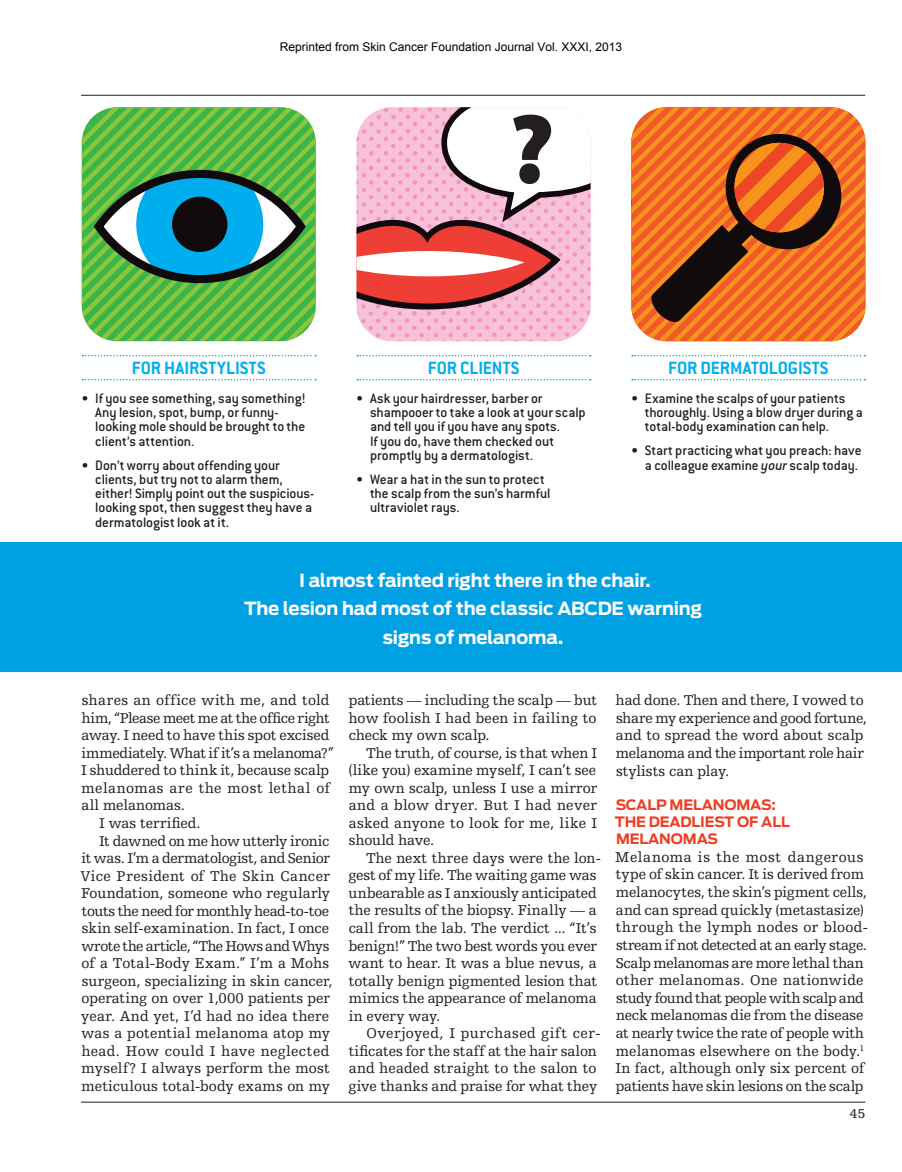
<style>
.page{position:relative;width:902px;height:1172px;background:#fff}
.page>*{position:absolute;margin:0;border:0;box-sizing:border-box;transform-origin:0 0}
.t1{font:700 19.5px "Conduit ITC";letter-spacing:.005em;color:#00aeef}
.t2{font:700 18px/28.5px "Antenna";letter-spacing:-.015em;color:#fff;text-align:center}
.t3{font:15px/17.5px "Humanist Slabserif 712 BT";color:#231f20}
.t4{font:500 15px/14.2px "Conduit ITC";letter-spacing:-.005em;color:#231f20}
.t5{font:15px "Humanist Slabserif 712 BT";letter-spacing:-.02em;color:#231f20}
.t6{font:15px "Humanist Slabserif 712 BT";letter-spacing:-.03em;color:#231f20}
.t7{font:15px "Humanist Slabserif 712 BT";letter-spacing:.025em;color:#231f20}
.t8{font:15px "Humanist Slabserif 712 BT";letter-spacing:-.025em;color:#231f20}
.t9{font:15px "Humanist Slabserif 712 BT";letter-spacing:-.035em;color:#231f20}
.t10{font:15px "Humanist Slabserif 712 BT";letter-spacing:.02em;color:#231f20}
.t11{font:15px "Humanist Slabserif 712 BT";letter-spacing:.035em;color:#231f20}
.t12{font:700 14.25px/16.8px "Antenna";letter-spacing:-.01em;color:#ef3e22}
.t13{font:13.5px "Humanist Slabserif 712 BT";color:#231f20}
.t14{font:12px "Arial";color:#000}
.s1{font-style:italic}
</style>
<div class="page">
<hr style="left:81px;top:1102px;width:784px;height:1px;background:#231f20">
<hr style="left:0;top:0;width:1px;height:672px;background:#ef3e22">
<div style="left:0;top:543px;width:902px;height:129px;background:#00a1e3"></div>
<hr style="left:81px;top:95px;width:784px;height:1px;background:#231f20">
<svg style="left:82px;top:355px;width:234px;height:1px"></svg>
<svg style="left:82px;top:379px;width:234px;height:1px"></svg>
<svg style="left:357px;top:355px;width:234px;height:1px"></svg>
<svg style="left:357px;top:379px;width:234px;height:1px"></svg>
<svg style="left:632px;top:355px;width:233px;height:1px"></svg>
<svg style="left:632px;top:379px;width:233px;height:1px"></svg>
<svg style="left:82px;top:107px;width:233px;height:234px;background:#62be4a"></svg>
<svg style="left:99px;top:174px;width:202px;height:105px"></svg>
<svg style="left:136px;top:174px;width:127px;height:105px;background:#11a0ce"></svg>
<div style="left:172px;top:197px;width:55px;height:55px;background:#110a0c;border-radius:50%"></div>
<div style="left:95px;top:170px;width:210px;height:113px;border:8px solid #110a0c;border-radius:50%"></div>
<svg style="left:356px;top:107px;width:235px;height:234px"></svg>
<svg style="left:631px;top:107px;width:234px;height:234px;background:#d16525"></svg>
<p class="t14" style="left:280px;top:39px;width:344px">Reprinted from Skin Cancer Foundation Journal Vol. XXXI, 2013</p>
<h1 class="t1" style="left:132px;top:357px;width:134px">FO R HAI RSTYLISTS</h1>
<p class="t4" style="left:95px;top:391px;width:212px;text-indent:-14px">• If you see something, say something!<br>Any lesion, spot, bump, or funny&shy;looking mole should be brought to the client’s attention.</p>
<p class="t4" style="left:95px;top:458px;width:221px;text-indent:-14px">• Don’t worry about offending your clients, but try not to alarm them, either! Simply point out the suspicious&shy;looking spot, then suggest they have a dermatologist look at it.</p>
<h1 class="t1" style="left:428px;top:357px;width:93px">FOR CLIENTS</h1>
<p class="t4" style="left:370px;top:391px;width:217px;text-indent:-14px">• Ask your hairdresser, barber or shampooer to take a look at your scalp and tell you if you have any spots.<br>If you do, have them checked out promptly by a dermatologist.</p>
<p class="t4" style="left:370px;top:472px;width:182px;text-indent:-14px">• Wear a hat in the sun to protect the scalp from the sun’s harmful ultraviolet rays.</p>
<h1 class="t1" style="left:668px;top:357px;width:73px">FOR DERMATO</h1>
<h1 class="t1" style="left:769px;top:357px;width:16px">LOGISTS</h1>
<p class="t4" style="left:645px;top:391px;width:220px;text-indent:-14px">• Examine the scalps of your patients thoroughly. Using a blow dryer during a total-body examination can help.</p>
<p class="t4" style="left:631px;top:443px;width:232px;text-align:right">• Start practicing what you preach: have a colleague examine <span class="s1">your</span> scalp today.</p>
<p class="t2" style="left:244px;top:566px;width:460px">I almost fainted right there in the chair.<br>The lesion had most of the classic ABCDE warning signs of melanoma.</p>
<p class="t7" style="left:82px;top:691px;width:249px">shares an office with me, and told</p>
<p class="t8" style="left:82px;top:709px;width:250px">him, “Please meet me at the office right</p>
<p class="t3" style="left:82px;top:726px;width:249px">away. I need to have this spot excised</p>
<p class="t5" style="left:82px;top:744px;width:253px">immediately. What if it’s a melanoma?”</p>
<p class="t3" style="left:81px;top:761px;width:250px">I shuddered to think it, because scalp</p>
<p class="t11" style="left:82px;top:779px;width:250px">melanomas are the most lethal of</p>
<p class="t3" style="left:82px;top:796px;width:105px">all melanomas.</p>
<p class="t3" style="left:99px;top:814px;width:103px">I was terrified.</p>
<p class="t6" style="left:99px;top:831px;width:232px">It dawned on me how utterly ironic</p>
<p class="t5" style="left:82px;top:849px;width:250px">it was. I’m a dermatologist, and Senior</p>
<p class="t10" style="left:81px;top:866px;width:251px">Vice President of The Skin Cancer</p>
<p class="t3" style="left:81px;top:884px;width:251px">Foundation, someone who regularly</p>
<p class="t6" style="left:82px;top:901px;width:249px">touts the need for monthly head-to-toe</p>
<p class="t3" style="left:82px;top:919px;width:249px">skin self-examination. In fact, I once</p>
<p class="t9" style="left:81px;top:936px;width:250px">wrote the article, “The Hows and Whys</p>
<p class="t3" style="left:82px;top:954px;width:249px">of a Total-Body Exam.” I’m a Mohs</p>
<p class="t3" style="left:82px;top:972px;width:252px">surgeon, specializing in skin cancer,</p>
<p class="t3" style="left:82px;top:989px;width:250px">operating on over 1,000 patients per</p>
<p class="t3" style="left:81px;top:1007px;width:250px">year. And yet, I’d had no idea there</p>
<p class="t3" style="left:81px;top:1024px;width:250px">was a potential melanoma atop my</p>
<p class="t7" style="left:82px;top:1042px;width:249px">head. How could I have neglected</p>
<p class="t3" style="left:82px;top:1059px;width:250px">myself? I always perform the most</p>
<p class="t3" style="left:82px;top:1077px;width:250px">meticulous total-body exams on my</p>
<p class="t3" style="left:349px;top:691px;width:250px;text-align:justify">patients — including the scalp — but how foolish I had been in failing to check my own scalp.</p>
<p class="t3" style="left:348px;top:744px;width:250px;text-align:justify;text-indent:18px">The truth, of course, is that when I (like you) examine myself, I can’t see my own scalp, unless I use a mirror and a blow dryer. But I had never asked anyone to look for me, like I should have.</p>
<p class="t3" style="left:348px;top:849px;width:254px;text-indent:18px">The next three days were the lon&shy;gest of my life. The waiting game was unbearable as I anxiously anticipated the results of the biopsy. Finally — a call from the lab. The verdict ... “It’s benign!” The two best words you ever want to hear. It was a blue nevus, a totally benign pigmented lesion that mimics the appearance of melanoma in every way.</p>
<p class="t3" style="left:349px;top:1024px;width:254px;text-indent:18px">Overjoyed, I purchased gift cer&shy;tificates for the staff at the hair salon and headed straight to the salon to give thanks and praise for what they</p>
<p class="t3" style="left:616px;top:691px;width:253px">had done. Then and there, I vowed to share my experience and good fortune, and to spread the word about scalp melanoma and the important role hair stylists can play.</p>
<p class="t12" style="left:616px;top:797px;width:22px">Scalp</p>
<p class="t12" style="left:669px;top:797px;width:26px">Melanomas</p>
<p class="t12" style="left:615px;top:797px;width:167px;text-indent:157px">:<br>The DEADLIEST of All<br>Melanomas</p>
<p class="t3" style="left:615px;top:848px;width:254px">Melanoma is the most dangerous type of skin cancer. It is derived from melanocytes, the skin’s pigment cells, and can spread quickly (metastasize) through the lymph nodes or blood&shy;stream if not detected at an early stage.<br>Scalp melanomas are more lethal than other melanomas. One nationwide study found that people with scalp and neck melanomas die from the disease at nearly twice the rate of people with melanomas elsewhere on the body.<sup>1<br></sup>In fact, although only six percent of patients have skin lesions on the scalp</p>
<p class="t13" style="left:850px;top:1105px;width:17px">45</p>
</div>
